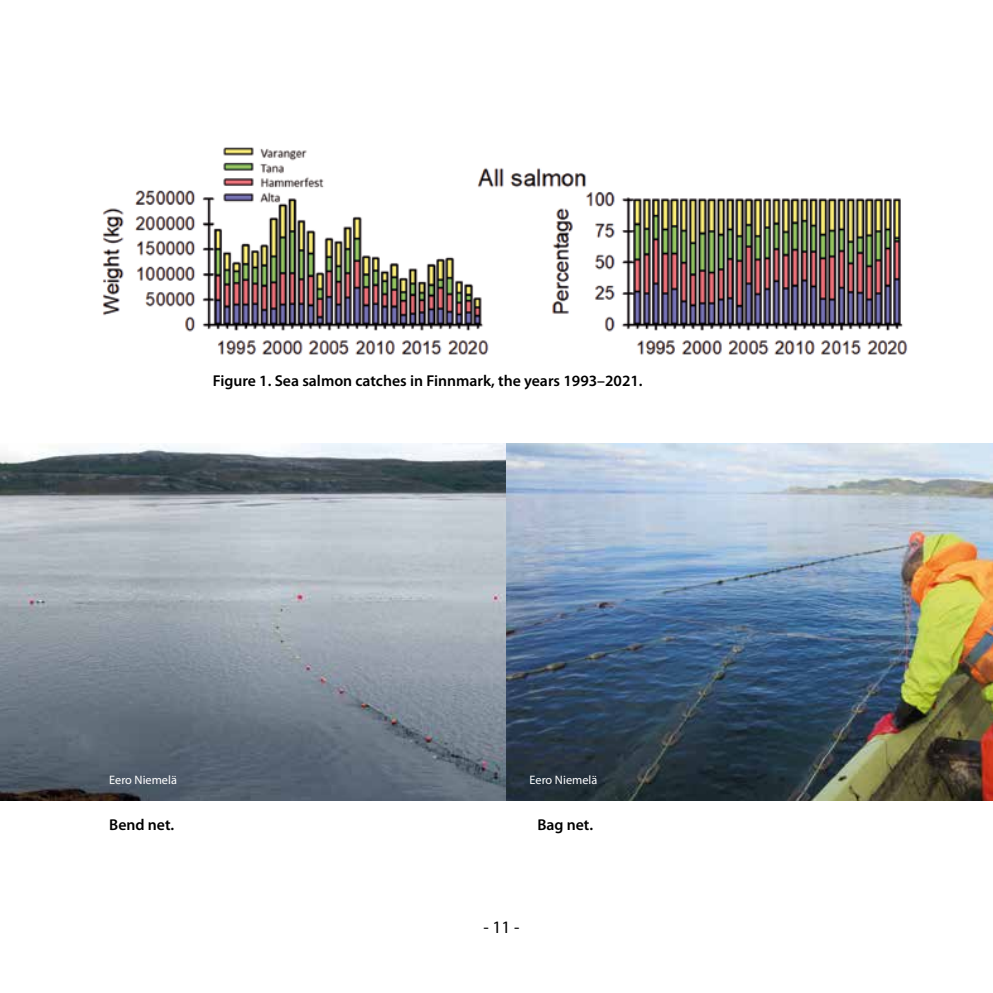
<style>
.page{position:relative;width:993px;height:993px;background:#fff}
.page>*{position:absolute;margin:0;border:0;box-sizing:border-box;transform-origin:0 0}
.t1{font:17.5px "Myriad Pro";color:#000}
.t2{font:600 15.75px "Myriad Pro";color:#000}
.t3{font:12.25px "Myriad Pro";color:#fff}
</style>
<div class="page">
<img style="left:0;top:443px;width:992px;height:357px">
<img style="left:102px;top:147px;width:806px;height:208px">
<p class="t2" style="left:212px;top:371px;width:431px">Figure 1. Sea salmon catches in Finnmark, the years 1993–2021.</p>
<p class="t3" style="left:109px;top:772px;width:69px">Eero Niemelä</p>
<p class="t3" style="left:529px;top:772px;width:69px">Eero Niemelä</p>
<p class="t2" style="left:109px;top:814px;width:66px">Bend net.</p>
<p class="t2" style="left:537px;top:814px;width:57px">Bag net.</p>
<p class="t1" style="left:483px;top:916px;width:38px">- 11 -</p>
</div>
